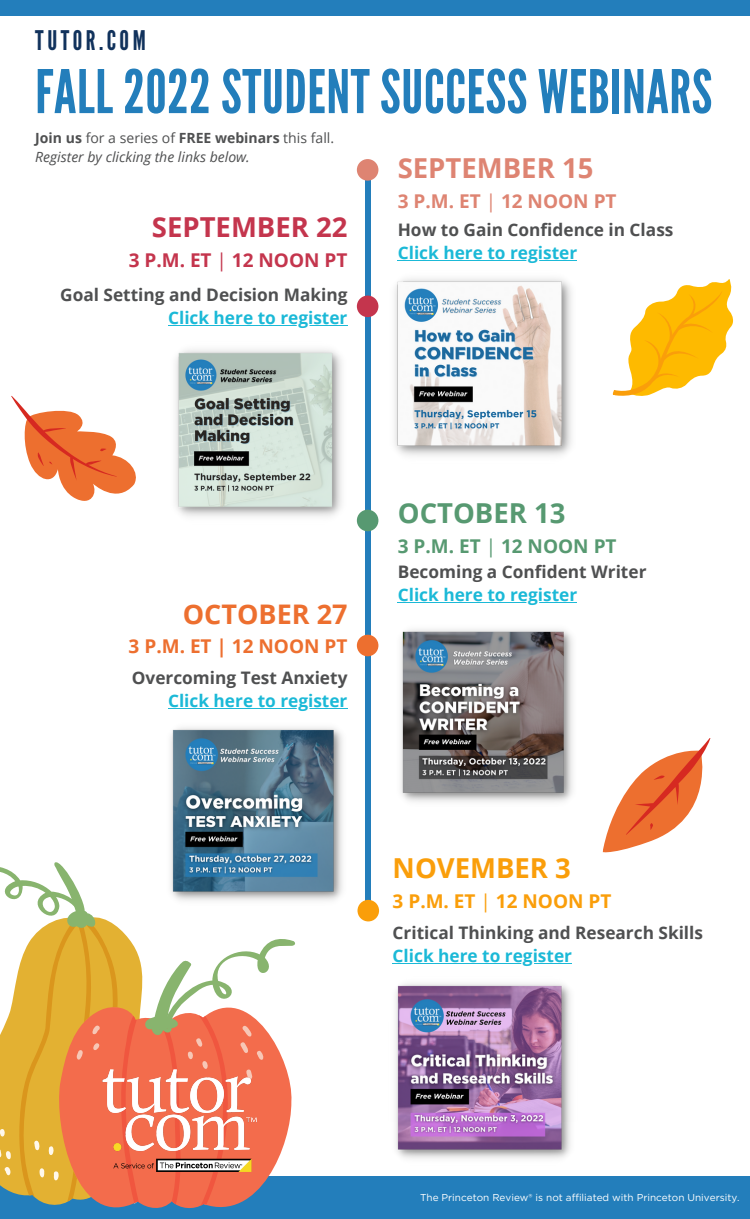
<style>
.page{position:relative;width:750px;height:1219px;background:#fff}
.page>*{position:absolute;margin:0;border:0;box-sizing:border-box;transform-origin:0 0}
.t1{font:60px "League Gothic";letter-spacing:.01em;color:#237ebb}
.t2{font:700 27.5px "Open Sans";color:#c4354d}
.t3{font:700 27.5px "Open Sans";color:#de8472}
.t4{font:700 27.5px "Open Sans";color:#579971}
.t5{font:700 27.5px "Open Sans";color:#fa9e0a}
.t6{font:700 27px "Open Sans";color:#ed6f2f}
.t7{font:27px "League Gothic";letter-spacing:.13em;color:#11325c}
.t8{font:700 19px "Open Sans";color:#579971}
.t9{font:700 19px "Open Sans";color:#ed6f2f}
.t10{font:700 19px "Open Sans";color:#c4354d}
.t11{font:700 19px "Open Sans";color:#de8472}
.t12{font:700 19px "Open Sans";color:#fa9e0a}
.t13{font:700 17.25px "Open Sans";color:#4f5051}
.t14{font:700 17.25px "Open Sans";color:#1bb9d7}
.t15{font:italic 14px/19.5px "Open Sans";color:#4f5051}
.t16{font:10px "Gotham";color:#fff}
.s1{font-weight:700;font-style:normal}
.s2{font-style:normal}
.s3{font-weight:400}
</style>
<div class="page">
<div style="left:365px;top:177px;width:5px;height:734px;background:#237ebb"></div>
<div style="left:0;top:0;width:750px;height:15px;background:#237ebb"></div>
<div style="left:0;top:1177px;width:750px;height:42px;background:#237ebb"></div>
<svg style="left:0;top:862px;width:295px;height:343px"></svg>
<div style="left:357px;top:159px;width:21px;height:22px;background:#de8472;border-radius:50%"></div>
<div style="left:357px;top:296px;width:21px;height:21px;background:#c4354d;border-radius:50%"></div>
<div style="left:357px;top:510px;width:21px;height:21px;background:#579971;border-radius:50%"></div>
<div style="left:357px;top:635px;width:21px;height:21px;background:#ed6f2f;border-radius:50%"></div>
<div style="left:358px;top:900px;width:21px;height:21px;background:#fa9e0a;border-radius:50%"></div>
<img style="left:102px;top:1070px;width:155px;height:101px">
<img style="left:394px;top:278px;width:178px;height:178px">
<img style="left:175px;top:349px;width:167px;height:168px">
<img style="left:400px;top:629px;width:173px;height:173px">
<img style="left:165px;top:727px;width:178px;height:180px">
<img style="left:395px;top:983px;width:176px;height:176px">
<svg style="left:11px;top:396px;width:125px;height:105px"></svg>
<svg style="left:602px;top:738px;width:109px;height:115px"></svg>
<svg style="left:612px;top:279px;width:122px;height:117px"></svg>
<hr style="left:398px;top:602px;width:179px;height:1px;background:#1bb9d7">
<hr style="left:168px;top:708px;width:179px;height:1px;background:#1bb9d7">
<hr style="left:168px;top:325px;width:172px;height:1px;background:#1bb9d7">
<hr style="left:398px;top:260px;width:179px;height:1px;background:#1bb9d7">
<hr style="left:393px;top:963px;width:179px;height:1px;background:#1bb9d7">
<h3 class="t7" style="left:35px;top:25px;width:112px">TUTOR.COM</h3>
<h1 class="t1" style="left:35px;top:57px;width:678px">FALL 2022 STUDENT SUCCESS WEBINARS</h1>
<p class="t15" style="left:35px;top:128px;width:300px"><span class="s1">Join us</span> <span class="s2">for a series of</span> <span class="s1">FREE webinars</span> <span class="s2">this fall.<br></span>Register by clicking the links below.</p>
<h2 class="t2" style="left:152px;top:207px;width:197px">SEPTEMBER 22</h2>
<p class="t10" style="left:129px;top:246px;width:220px">3 P.M. ET <span class="s3">|</span> 12 NOON PT</p>
<p class="t13" style="left:60px;top:283px;width:289px">Goal Setting and Decision Making</p>
<p class="t14" style="left:168px;top:306px;width:181px">Click here to register</p>
<h2 class="t3" style="left:398px;top:148px;width:197px">SEPTEMBER 15</h2>
<p class="t11" style="left:398px;top:188px;width:220px">3 P.M. ET <span class="s3">|</span> 12 NOON PT</p>
<p class="t13" style="left:398px;top:217px;width:277px">How to Gain Confidence in Class</p>
<p class="t14" style="left:398px;top:241px;width:181px">Click here to register</p>
<h3 class="t6" style="left:183px;top:595px;width:166px">OCTOBER 27</h3>
<p class="t9" style="left:129px;top:633px;width:220px">3 P.M. ET | 12 NOON PT</p>
<p class="t13" style="left:132px;top:665px;width:217px">Overcoming Test Anxiety</p>
<p class="t14" style="left:168px;top:689px;width:181px">Click here to register</p>
<h2 class="t4" style="left:398px;top:493px;width:169px">OCTOBER 13</h2>
<p class="t8" style="left:398px;top:532px;width:220px">3 P.M. ET <span class="s3">|</span> 12 NOON PT</p>
<p class="t13" style="left:398px;top:559px;width:250px">Becoming a Confident Writer</p>
<p class="t14" style="left:398px;top:583px;width:181px">Click here to register</p>
<h2 class="t5" style="left:393px;top:849px;width:180px">NOVEMBER 3</h2>
<p class="t12" style="left:393px;top:888px;width:220px">3 P.M. ET <span class="s3">|</span> 12 NOON PT</p>
<p class="t13" style="left:393px;top:920px;width:312px">Critical Thinking and Research Skills</p>
<p class="t14" style="left:393px;top:944px;width:181px">Click here to register</p>
<p class="t16" style="left:420px;top:1193px;width:321px">The Princeton Review® is not affiliated with Princeton University.</p>
</div>
